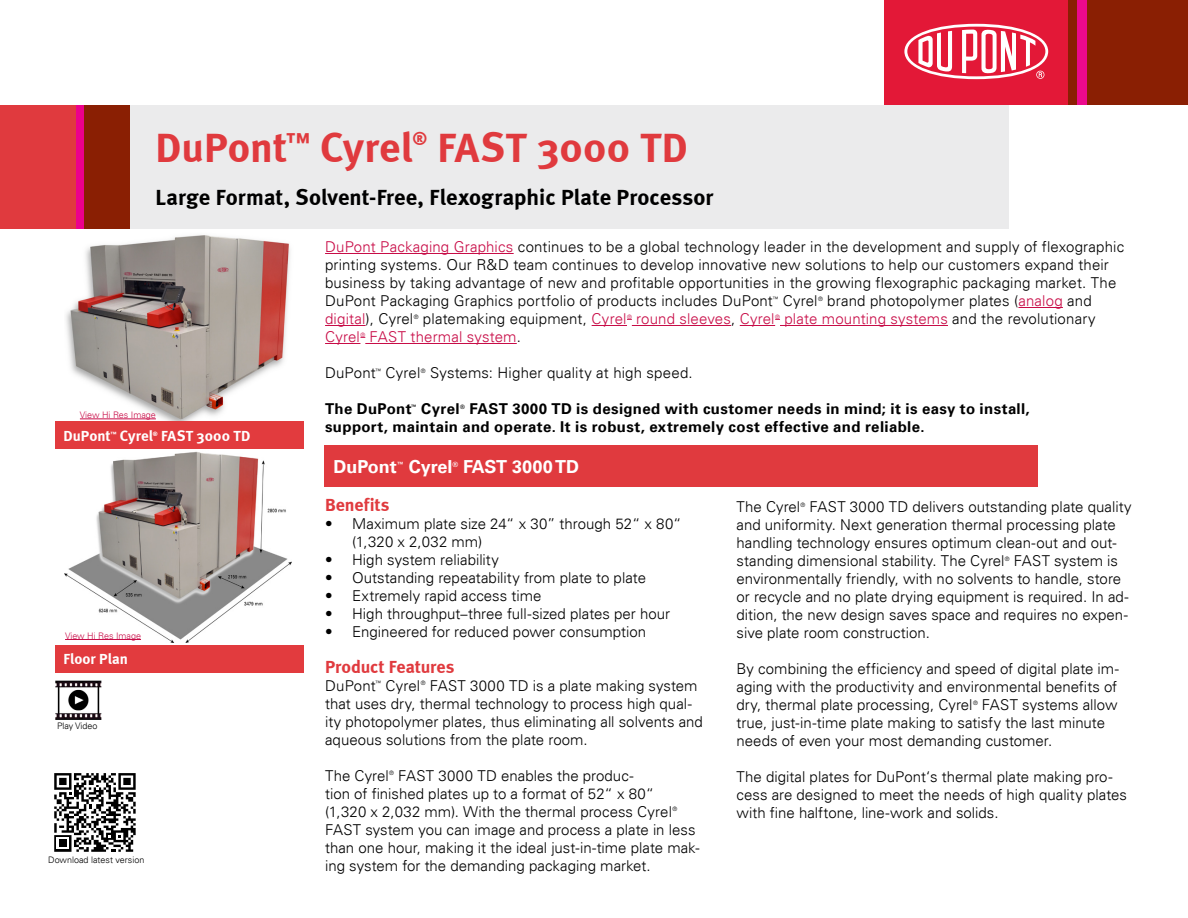
<style>
.page{position:relative;width:1188px;height:918px;background:#fff}
.page>*{position:absolute;margin:0;border:0;box-sizing:border-box;transform-origin:0 0}
.t1{font:700 42px "Meta";letter-spacing:.005em;color:#e03a3e}
.t2{font:700 22.5px "Meta";letter-spacing:.005em;color:#000}
.t3{font:700 18px "Meta";letter-spacing:-.005em;color:#e03a3e}
.t4{font:700 18px "Univers LT";color:#fff}
.t5{font:300 15px/18px "Univers LT";letter-spacing:.005em;color:#000}
.t6{font:700 15px/18px "Univers LT";letter-spacing:.025em;color:#000}
.t7{font:300 15px "Univers LT";letter-spacing:.01em;color:#c80c47}
.t8{font:700 15px "Meta";letter-spacing:.005em;color:#fff}
.t9{font:300 9px "Univers LT";color:#000}
.t10{font:300 9px "Univers LT";color:#c80c47}
.t11{font:700 7.2px "Univers LT";color:#fff}
.t12{font:300 6px "Univers LT";color:#000}
.t13{font:300 6px "Univers LT";color:#c80c47}
.t14{font:700 6px "Univers LT";color:#000}
.t15{font:700 6px "Meta";color:#fff}
.s1{color:#c80c47}
.s2{color:#000}
.s3{font-size:14.25px}
</style>
<div class="page">
<svg style="left:54px;top:773px;width:82px;height:79px"></svg>
<hr style="left:325px;top:253px;width:189px;height:1px;background:#c80c47">
<hr style="left:1018px;top:307px;width:45px;height:1px;background:#c80c47">
<hr style="left:325px;top:325px;width:41px;height:1px;background:#c80c47">
<hr style="left:592px;top:325px;width:35px;height:1px;background:#c80c47">
<hr style="left:632px;top:325px;width:99px;height:1px;background:#c80c47">
<hr style="left:740px;top:325px;width:35px;height:1px;background:#c80c47">
<hr style="left:780px;top:325px;width:168px;height:1px;background:#c80c47">
<hr style="left:325px;top:343px;width:35px;height:1px;background:#c80c47">
<hr style="left:365px;top:343px;width:152px;height:1px;background:#c80c47">
<div style="left:324px;top:445px;width:714px;height:42px;background:#e03a3e"></div>
<div style="left:55px;top:422px;width:248px;height:27px;background:#e23b3e"></div>
<div style="left:55px;top:645px;width:248px;height:28px;background:#e23b3e"></div>
<div style="left:75px;top:105px;width:9px;height:124px;background:#ec008c"></div>
<div style="left:0;top:105px;width:76px;height:124px;background:#e03a3e"></div>
<div style="left:84px;top:105px;width:46px;height:124px;background:#8a1f03"></div>
<div style="left:131px;top:105px;width:878px;height:124px;background:#ebebec"></div>
<img style="left:66px;top:235px;width:224px;height:186px">
<hr style="left:80px;top:419px;width:76px;height:1px;background:#c80c47">
<img style="left:65px;top:451px;width:226px;height:192px">
<hr style="left:65px;top:639px;width:76px;height:1px;background:#c80c47">
<img style="left:55px;top:680px;width:47px;height:39px">
<div style="left:1068px;top:0;width:120px;height:104px;background:#8a1f03"></div>
<div style="left:1077px;top:0;width:10px;height:104px;background:#ec098d"></div>
<div style="left:885px;top:0;width:183px;height:104px;background:#e31837"></div>
<svg style="left:904px;top:24px;width:144px;height:55px"></svg>
<h1 class="t1" style="left:156px;top:122px;width:259px">DuPont<sup>™</sup> Cyrel</h1>
<p class="t3" style="left:413px;top:128px;width:16px">®</p>
<h1 class="t1" style="left:437px;top:122px;width:252px">FAST 3000 TD</h1>
<h2 class="t2" style="left:156px;top:184px;width:559px">Large Format, Solvent-Free, Flexographic Plate Processor</h2>
<p class="t10" style="left:80px;top:409px;width:77px">View Hi Res Image</p>
<p class="t8" style="left:63px;top:427px;width:49px">DuPont</p>
<p class="t15" style="left:110px;top:430px;width:8px">™</p>
<p class="t8" style="left:120px;top:427px;width:35px">Cyrel</p>
<p class="t15" style="left:153px;top:430px;width:6px">®</p>
<p class="t8" style="left:161px;top:427px;width:91px">FAST 3000 TD</p>
<p class="t10" style="left:65px;top:630px;width:77px">View Hi Res Image</p>
<p class="t8" style="left:63px;top:650px;width:66px">Floor Plan</p>
<p class="t9" style="left:57px;top:720px;width:42px">Play Video</p>
<p class="t9" style="left:48px;top:854px;width:98px">Download latest version</p>
<p class="t5" style="left:325px;top:238px;width:801px"><span class="s1">DuPont Packaging Graphics</span> continues to be a global technology leader in the development and supply of flexographic printing systems. Our R&amp;D team continues to develop innovative new solutions to help our customers expand their business by taking advantage of new and profitable opportunities in the growing flexographic packaging market. The DuPont Packaging Graphics portfolio of products includes DuPont</p>
<p class="t12" style="left:773px;top:295px;width:7px">™</p>
<p class="t5" style="left:783px;top:292px;width:36px">Cyrel</p>
<p class="t12" style="left:818px;top:295px;width:6px">®</p>
<p class="t5" style="left:827px;top:292px;width:266px">brand photopolymer plates (<span class="s1">analog</span> and</p>
<p class="t7" style="left:325px;top:310px;width:90px">digital<span class="s2">), Cyrel</span></p>
<p class="t12" style="left:414px;top:313px;width:6px">®</p>
<p class="t5" style="left:423px;top:310px;width:205px">platemaking equipment, <span class="s1">Cyrel</span></p>
<p class="t13" style="left:627px;top:313px;width:6px">®</p>
<p class="t7" style="left:636px;top:310px;width:140px">round sleeves<span class="s2">,</span> Cyrel</p>
<p class="t13" style="left:775px;top:313px;width:6px">®</p>
<p class="t7" style="left:784px;top:310px;width:313px">plate mounting systems <span class="s2">and the revolutionary</span></p>
<p class="t7" style="left:325px;top:328px;width:36px">Cyrel</p>
<p class="t13" style="left:360px;top:331px;width:6px">®</p>
<p class="t7" style="left:370px;top:328px;width:153px">FAST thermal system<span class="s2">.</span></p>
<p class="t5" style="left:325px;top:364px;width:52px">DuPont</p>
<p class="t12" style="left:376px;top:367px;width:7px">™</p>
<p class="t5" style="left:386px;top:364px;width:36px">Cyrel</p>
<p class="t12" style="left:421px;top:367px;width:6px">®</p>
<p class="t5" style="left:430px;top:364px;width:264px">Systems: Higher quality at high speed.</p>
<p class="t6" style="left:325px;top:400px;width:88px">The DuPont</p>
<p class="t14" style="left:411px;top:403px;width:7px">™</p>
<p class="t6" style="left:421px;top:400px;width:40px">Cyrel</p>
<p class="t14" style="left:460px;top:403px;width:6px">®</p>
<p class="t6" style="left:325px;top:400px;width:706px;text-indent:144px">FAST 3000 TD is designed with customer needs in mind; it is easy to install, support, maintain and operate. It is robust, extremely cost effective and reliable.</p>
<p class="t4" style="left:333px;top:456px;width:65px">DuPont</p>
<p class="t11" style="left:397px;top:460px;width:9px">™</p>
<p class="t4" style="left:409px;top:456px;width:45px">Cyrel</p>
<p class="t11" style="left:452px;top:460px;width:7px">®</p>
<p class="t4" style="left:463px;top:456px;width:117px">FAST 3000 TD</p>
<p class="t3" style="left:325px;top:494px;width:66px">Benefits</p>
<p class="t5" style="left:352px;top:515px;width:331px;text-indent:-27px">• Maximum plate size 24“ x 30” through 52“ x 80“ (1,320 x 2,032 mm)</p>
<p class="t5" style="left:325px;top:551px;width:175px">• High system reliability</p>
<p class="t5" style="left:325px;top:569px;width:322px">• Outstanding repeatability from plate to plate</p>
<p class="t5" style="left:325px;top:587px;width:218px">• Extremely rapid access time</p>
<p class="t5" style="left:325px;top:605px;width:347px">• High throughput<span class="s3">–</span>three full-sized plates per hour</p>
<p class="t5" style="left:325px;top:623px;width:323px">• Engineered for reduced power consumption</p>
<p class="t3" style="left:325px;top:656px;width:131px">Product Features</p>
<p class="t5" style="left:325px;top:676px;width:52px">DuPont</p>
<p class="t12" style="left:376px;top:680px;width:7px">™</p>
<p class="t5" style="left:385px;top:676px;width:36px">Cyrel</p>
<p class="t12" style="left:421px;top:680px;width:6px">®</p>
<p class="t5" style="left:737px;top:498px;width:397px;text-indent:73px">FAST 3000 TD delivers outstanding plate quality and uniformity. Next generation thermal processing plate handling technology ensures optimum clean-out and out&shy;standing dimensional stability. The Cyrel</p>
<p class="t5" style="left:737px;top:498px;width:65px">The Cyrel</p>
<p class="t12" style="left:801px;top:501px;width:6px">®</p>
<p class="t5" style="left:737px;top:552px;width:394px;text-indent:277px">FAST system is environmentally friendly, with no solvents to handle, store or recycle and no plate drying equipment is required. In ad&shy;dition, the new design saves space and requires no expen&shy;sive plate room construction.</p>
<p class="t5" style="left:737px;top:660px;width:384px;text-align:justify">By combining the efficiency and speed of digital plate im&shy;aging with the productivity and environmental benefits of dry, thermal plate processing, Cyrel</p>
<p class="t12" style="left:1005px;top:555px;width:6px">®</p>
<p class="t5" style="left:325px;top:676px;width:379px;text-indent:105px">FAST 3000 TD is a plate making system that uses dry, thermal technology to process high qual&shy;ity photopolymer plates, thus eliminating all solvents and aqueous solutions from the plate room.</p>
<p class="t5" style="left:325px;top:766px;width:65px">The Cyrel</p>
<p class="t12" style="left:389px;top:770px;width:6px">®</p>
<p class="t5" style="left:737px;top:696px;width:383px;text-indent:245px">FAST systems allow true, just-in-time plate making to satisfy the last minute needs of even your most demanding customer.</p>
<p class="t5" style="left:737px;top:768px;width:392px">The digital plates for DuPont‘s thermal plate making pro&shy;cess are designed to meet the needs of high quality plates with fine halftone, line-work and solids.</p>
<p class="t12" style="left:973px;top:699px;width:6px">®</p>
<p class="t5" style="left:325px;top:766px;width:349px;text-indent:73px">FAST 3000 TD enables the produc-<br>tion of finished plates up to a format of 52“ x 80“ (1,320 x 2,032 mm). With the thermal process Cyrel</p>
<p class="t12" style="left:673px;top:806px;width:6px">®</p>
<p class="t5" style="left:325px;top:820px;width:376px">FAST system you can image and process a plate in less than one hour, making it the ideal just-in-time plate mak&shy;ing system for the demanding packaging market.</p>
</div>
